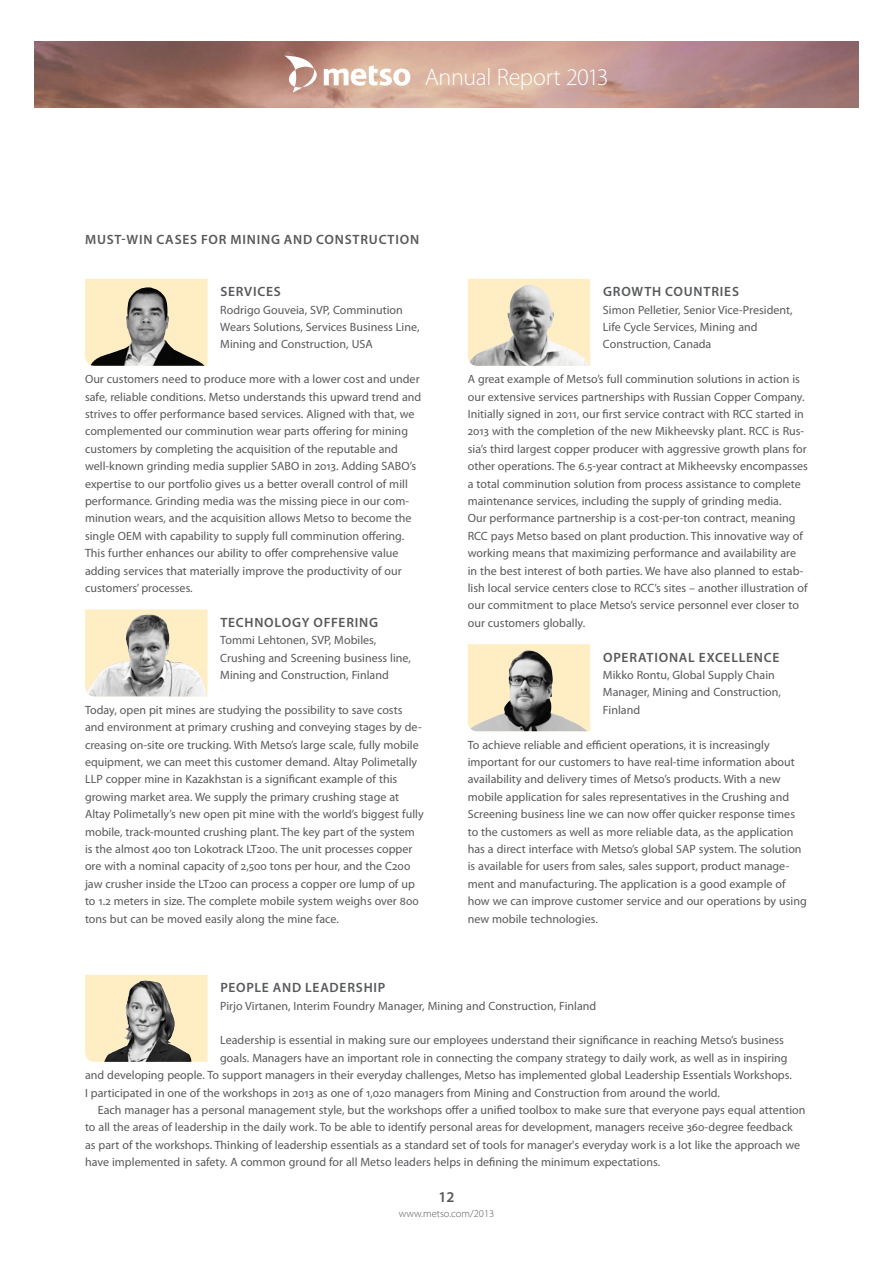
<style>
.page{position:relative;width:893px;height:1263px;background:#fff}
.page>*{position:absolute;margin:0;border:0;box-sizing:border-box;transform-origin:0 0}
.t1{font:300 24px "Myriad Pro";letter-spacing:-.015em;color:#fff}
.t2{font:600 15px "Myriad Pro";color:#58595b}
.t3{font:600 13.5px "Myriad Pro";letter-spacing:.06em;color:#58595b}
.t4{font:12px/17.4px "Myriad Pro";color:#58595b}
.t5{font:300 10.5px "Myriad Pro";color:#58595b}
</style>
<div class="page">
<img style="left:34px;top:41px;width:825px;height:66px">
<svg style="left:284px;top:56px;width:126px;height:37px"></svg>
<div style="left:85px;top:279px;width:122px;height:87px;background:#ffeec3"></div>
<img style="left:91px;top:287px;width:114px;height:79px">
<svg style="left:85px;top:609px;width:122px;height:82px"></svg>
<img style="left:86px;top:614px;width:121px;height:82px">
<svg style="left:468px;top:279px;width:122px;height:87px"></svg>
<img style="left:470px;top:285px;width:119px;height:81px">
<svg style="left:468px;top:644px;width:122px;height:87px"></svg>
<img style="left:470px;top:650px;width:118px;height:81px">
<div style="left:85px;top:975px;width:122px;height:87px;background:#ffeec3"></div>
<img style="left:104px;top:980px;width:87px;height:82px">
<h1 class="t1" style="left:425px;top:64px;width:185px">Annual Report 2013</h1>
<p class="t3" style="left:85px;top:232px;width:336px">MUST-WIN CASES FOR MINING AND CONSTRUCTION</p>
<p class="t3" style="left:220px;top:284px;width:62px">SERVICES</p>
<p class="t4" style="left:220px;top:301px;width:201px">Rodrigo Gouveia, SVP, Comminution<br>Wears Solutions, Services Business Line,<br>Mining and Construction, USA</p>
<p class="t4" style="left:85px;top:371px;width:338px">Our customers need to produce more with a lower cost and under safe, reliable conditions. Metso understands this upward trend and strives to offer performance based services. Aligned with that, we complemented our comminution wear parts offering for mining customers by completing the acquisition of the reputable and well-known grinding media supplier SABO in 2013. Adding SABO’s expertise to our portfolio gives us a better overall control of mill performance. Grinding media was the missing piece in our com&shy;minution wears, and the acquisition allows Metso to become the single OEM with capability to supply full comminution offering.<br>This further enhances our ability to offer comprehensive value adding services that materially improve the productivity of our customers’ processes.</p>
<p class="t3" style="left:220px;top:615px;width:159px">TECHNOLOGY OFFERING</p>
<p class="t4" style="left:220px;top:632px;width:192px">Tommi Lehtonen, SVP, Mobiles,<br>Crushing and Screening business line,<br>Mining and Construction, Finland</p>
<p class="t4" style="left:85px;top:701px;width:340px">Today, open pit mines are studying the possibility to save costs and environment at primary crushing and conveying stages by de&shy;creasing on-site ore trucking. With Metso’s large scale, fully mobile equipment, we can meet this customer demand. Altay Polimetally LLP copper mine in Kazakhstan is a significant example of this growing market area. We supply the primary crushing stage at Altay Polimetally’s new open pit mine with the world’s biggest fully mobile, track-mounted crushing plant. The key part of the system is the almost 400 ton Lokotrack LT200. The unit processes copper ore with a nominal capacity of 2,500 tons per hour, and the C200 jaw crusher inside the LT200 can process a copper ore lump of up to 1.2 meters in size. The complete mobile system weighs over 800 tons but can be moved easily along the mine face.</p>
<p class="t3" style="left:603px;top:284px;width:137px">GROWTH COUNTRIES</p>
<p class="t4" style="left:603px;top:301px;width:191px">Simon Pelletier, Senior Vice-President,<br>Life Cycle Services, Mining and<br>Construction, Canada</p>
<p class="t4" style="left:468px;top:371px;width:342px">A great example of Metso’s full comminution solutions in action is our extensive services partnerships with Russian Copper Company.<br>Initially signed in 2011, our first service contract with RCC started in 2013 with the completion of the new Mikheevsky plant. RCC is Rus&shy;sia’s third largest copper producer with aggressive growth plans for other operations. The 6.5-year contract at Mikheevsky encompasses a total comminution solution from process assistance to complete maintenance services, including the supply of grinding media.<br>Our performance partnership is a cost-per-ton contract, meaning RCC pays Metso based on plant production. This innovative way of working means that maximizing performance and availability are in the best interest of both parties. We have also planned to estab&shy;lish local service centers close to RCC’s sites – another illustration of our commitment to place Metso’s service personnel ever closer to our customers globally.</p>
<p class="t3" style="left:603px;top:650px;width:178px">OPERATIONAL EXCELLENCE</p>
<p class="t4" style="left:603px;top:666px;width:180px">Mikko Rontu, Global Supply Chain<br>Manager, Mining and Construction,<br>Finland</p>
<p class="t4" style="left:468px;top:736px;width:341px">To achieve reliable and efficient operations, it is increasingly important for our customers to have real-time information about availability and delivery times of Metso’s products. With a new mobile application for sales representatives in the Crushing and Screening business line we can now offer quicker response times to the customers as well as more reliable data, as the application has a direct interface with Metso’s global SAP system. The solution is available for users from sales, sales support, product manage&shy;ment and manufacturing. The application is a good example of how we can improve customer service and our operations by using new mobile technologies.</p>
<p class="t3" style="left:220px;top:980px;width:167px">PEOPLE AND LEADERSHIP</p>
<p class="t4" style="left:220px;top:997px;width:378px">Pirjo Virtanen, Interim Foundry Manager, Mining and Construction, Finland</p>
<p class="t4" style="left:220px;top:1032px;width:565px">Leadership is essential in making sure our employees understand their significance in reaching Metso’s business</p>
<p class="t4" style="left:220px;top:1049px;width:569px">goals. Managers have an important role in connecting the company strategy to daily work, as well as in inspiring</p>
<p class="t4" style="left:85px;top:1067px;width:708px">and developing people. To support managers in their everyday challenges, Metso has implemented global Leadership Essentials Workshops.</p>
<p class="t4" style="left:85px;top:1084px;width:636px">I participated in one of the workshops in 2013 as one of 1,020 managers from Mining and Construction from around the world.</p>
<p class="t4" style="left:98px;top:1101px;width:709px">Each manager has a personal management style, but the workshops offer a unified toolbox to make sure that everyone pays equal attention</p>
<p class="t4" style="left:85px;top:1119px;width:709px">to all the areas of leadership in the daily work. To be able to identify personal areas for development, managers receive 360-degree feedback</p>
<p class="t4" style="left:85px;top:1136px;width:717px">as part of the workshops. Thinking of leadership essentials as a standard set of tools for manager's everyday work is a lot like the approach we</p>
<p class="t4" style="left:85px;top:1154px;width:577px">have implemented in safety. A common ground for all Metso leaders helps in defining the minimum expectations.</p>
<p class="t2" style="left:438px;top:1188px;width:18px">12</p>
<p class="t5" style="left:399px;top:1207px;width:97px">www.metso.com/2013</p>
</div>
